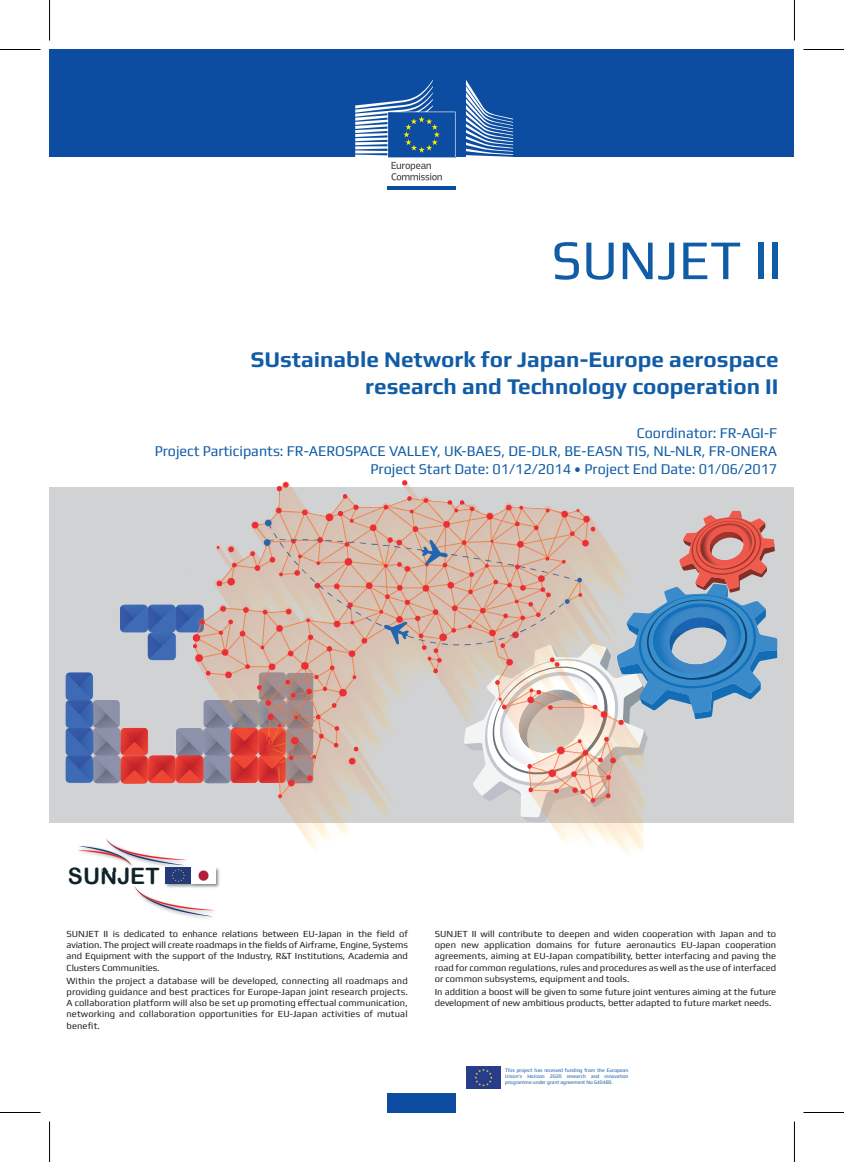
<style>
.page{position:relative;width:844px;height:1162px;background:#fff}
.page>*{position:absolute;margin:0;border:0;box-sizing:border-box;transform-origin:0 0}
.t1{font:56.25px "Play";color:#115ca6;scale:.96 1}
.t2{font:700 22.5px/27px "Play";color:#115ca6;text-align:right}
.t3{font:22.5px "Arial Rounded MT Bold";color:#0f2328}
.t4{font:15px/18px "Play";color:#115ca6;text-align:right;scale:.96 1}
.t5{font:9.3px/11.2px "Play";letter-spacing:-.005em;color:#231f20;text-align:justify}
.t6{font:5.25px/6.3px "Play";color:#115ca8;text-align:justify;scale:.96 1}
</style>
<div class="page">
<div style="left:50px;top:487px;width:744px;height:335px;background:#d1d2d4"></div>
<div style="left:50px;top:49px;width:744px;height:108px;background:#0d4da1"></div>
<hr style="left:387px;top:186px;width:68px;height:3px;background:#0d4da1">
<svg style="left:465px;top:80px;width:48px;height:77px"></svg>
<svg style="left:355px;top:80px;width:100px;height:100px"></svg>
<div style="left:387px;top:1093px;width:68px;height:19px;background:#0d4da1"></div>
<img style="left:466px;top:1066px;width:34px;height:23px">
<svg style="left:659px;top:511px;width:118px;height:208px"></svg>
<img style="left:194px;top:917px;width:15px;height:2px">
<svg style="left:134px;top:886px;width:81px;height:31px"></svg>
<svg style="left:78px;top:839px;width:109px;height:27px"></svg>
<img style="left:164px;top:865px;width:25px;height:24px">
<img style="left:166px;top:867px;width:23px;height:17px">
<img style="left:189px;top:867px;width:31px;height:22px">
<img style="left:65px;top:672px;width:119px;height:112px">
<img style="left:120px;top:604px;width:64px;height:57px">
<img style="left:184px;top:480px;width:475px;height:376px">
<hr style="left:0;top:49px;width:40px;height:1px;background:#000">
<hr style="left:803px;top:49px;width:40px;height:1px;background:#000">
<hr style="left:0;top:1112px;width:40px;height:1px;background:#000">
<hr style="left:803px;top:1112px;width:40px;height:1px;background:#000">
<hr style="left:49px;top:0;width:1px;height:40px;background:#000">
<hr style="left:49px;top:1121px;width:1px;height:41px;background:#000">
<hr style="left:793px;top:0;width:1px;height:40px;background:#000">
<hr style="left:793px;top:1121px;width:1px;height:41px;background:#000">
<h1 class="t1" style="left:551px;top:226px;width:242px">SUNJET II</h1>
<h2 class="t2" style="left:250px;top:345px;width:529px">SUstainable Network for Japan-Europe aerospace research and Technology cooperation II</h2>
<h3 class="t4" style="left:155px;top:423px;width:649px">Coordinator: FR-AGI-F<br>Project Participants: FR-AEROSPACE VALLEY, UK-BAES, DE-DLR, BE-EASN TIS, NL-NLR, FR-ONERA<br>Project Start Date: 01/12/2014 • Project End Date: 01/06/2017</h3>
<h2 class="t3" style="left:68px;top:862px;width:93px">SUNJET</h2>
<p class="t5" style="left:66px;top:928px;width:343px">SUNJET II is dedicated to enhance relations between EU-Japan in the field of aviation. The project will create roadmaps in the fields of Airframe, Engine, Systems and Equipment with the support of the Industry, R&amp;T Institutions, Academia and Clusters Communities.</p>
<p class="t5" style="left:66px;top:975px;width:342px">Within the project a database will be developed, connecting all roadmaps and providing guidance and best practices for Europe-Japan joint research projects.<br>A collaboration platform will also be set up promoting effectual communication, networking and collaboration opportunities for EU-Japan activities of mutual benefit.</p>
<p class="t5" style="left:434px;top:928px;width:343px">SUNJET II will contribute to deepen and widen cooperation with Japan and to open new application domains for future aeronautics EU-Japan cooperation agreements, aiming at EU-Japan compatibility, better interfacing and paving the road for common regulations, rules and procedures as well as the use of interfaced or common subsystems, equipment and tools.</p>
<p class="t5" style="left:434px;top:986px;width:343px">In addition a boost will be given to some future joint ventures aiming at the future development of new ambitious products, better adapted to future market needs.</p>
<p class="t6" style="left:505px;top:1067px;width:130px">This project has received funding from the European Union’s Horizon 2020 research and innovation programme under grant agreement No 640480.</p>
</div>
